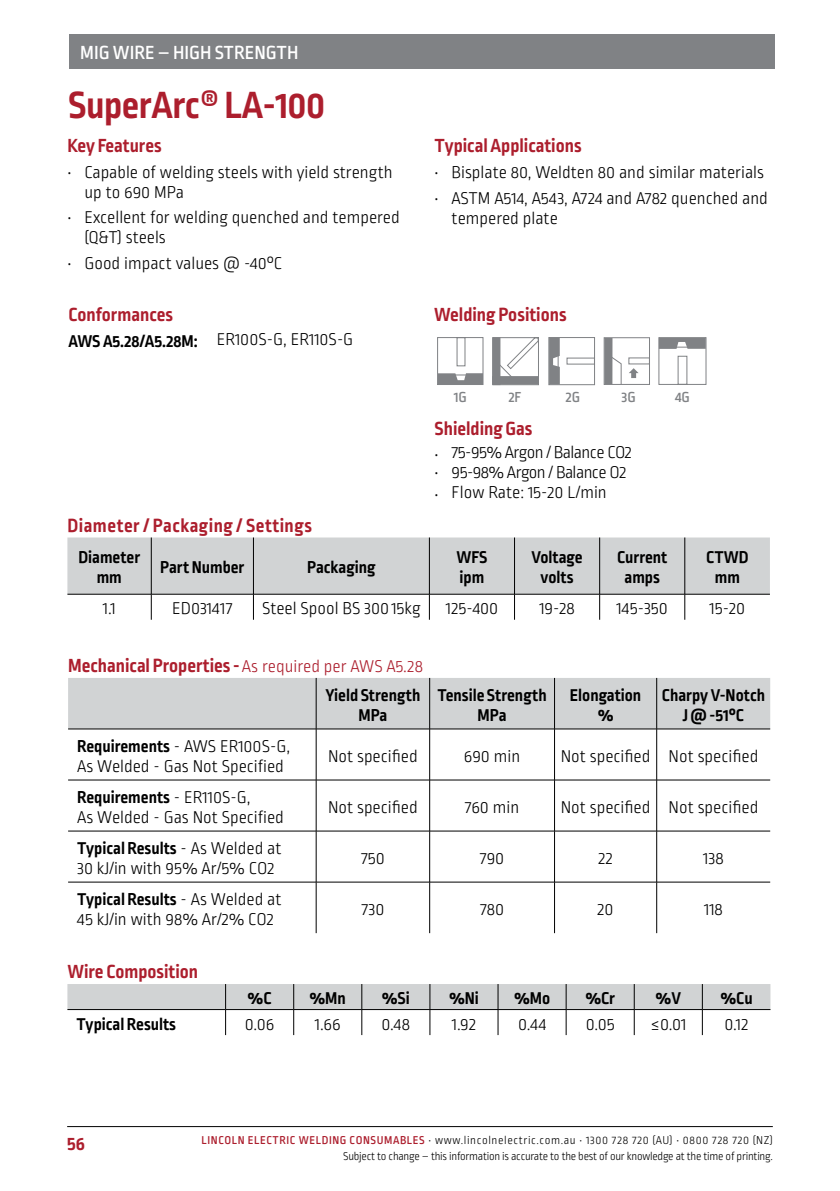
<style>
.page{position:relative;width:840px;height:1191px;background:#fff}
.page>*{position:absolute;margin:0;border:0;box-sizing:border-box;transform-origin:0 0}
.t1{font:700 40px "Ropa Sans Pro";letter-spacing:-.01em;color:#ac1e2d}
.t2{font:700 20px "Ropa Sans Pro";color:#ac1e2d}
.t3{font:700 20px "Ropa Sans Pro";letter-spacing:.025em;color:#ac1e2d}
.t4{font:500 20px "Ropa Sans Pro";color:#fff}
.t5{font:300 18px/20px "Ropa Sans Pro";color:#000}
.t6{font:700 18px/20px "Ropa Sans Pro";color:#000;text-align:center}
.t7{font:300 18px "Ropa Sans Pro";letter-spacing:-.03em;color:#000}
.t8{font:500 15.4px "Ropa Sans Pro";color:#808285}
.t9{font:300 12px/16px "Ropa Sans Pro";letter-spacing:-.02em;color:#000;text-align:right}
.s1{font-weight:700}
.s2{font-weight:300;font-size:18px}
.s3{font-weight:500;color:#ac1e2d}
</style>
<div class="page">
<hr style="left:67px;top:1126px;width:705px;height:1px;background:#000">
<div style="left:69px;top:34px;width:705px;height:34px;background:#808285"></div>
<div style="left:68px;top:678px;width:701px;height:50px;background:#d1d3d4"></div>
<hr style="left:315px;top:678px;width:1px;height:51px;background:#000">
<hr style="left:429px;top:678px;width:1px;height:51px;background:#000">
<hr style="left:554px;top:678px;width:1px;height:51px;background:#000">
<hr style="left:656px;top:678px;width:1px;height:51px;background:#000">
<hr style="left:68px;top:728px;width:248px;height:1px;background:#000">
<hr style="left:316px;top:728px;width:113px;height:1px;background:#000">
<hr style="left:429px;top:728px;width:125px;height:1px;background:#000">
<hr style="left:554px;top:728px;width:102px;height:1px;background:#000">
<hr style="left:656px;top:728px;width:113px;height:1px;background:#000">
<hr style="left:315px;top:729px;width:1px;height:51px;background:#000">
<hr style="left:429px;top:729px;width:1px;height:51px;background:#000">
<hr style="left:554px;top:729px;width:1px;height:51px;background:#000">
<hr style="left:656px;top:729px;width:1px;height:51px;background:#000">
<hr style="left:68px;top:779px;width:248px;height:1px;background:#000">
<hr style="left:316px;top:779px;width:113px;height:1px;background:#000">
<hr style="left:315px;top:780px;width:1px;height:51px;background:#000">
<hr style="left:429px;top:779px;width:125px;height:1px;background:#000">
<hr style="left:429px;top:780px;width:1px;height:51px;background:#000">
<hr style="left:554px;top:779px;width:102px;height:1px;background:#000">
<hr style="left:554px;top:780px;width:1px;height:51px;background:#000">
<hr style="left:656px;top:779px;width:113px;height:1px;background:#000">
<hr style="left:656px;top:780px;width:1px;height:51px;background:#000">
<hr style="left:68px;top:830px;width:248px;height:1px;background:#000">
<hr style="left:316px;top:830px;width:113px;height:1px;background:#000">
<hr style="left:315px;top:831px;width:1px;height:51px;background:#000">
<hr style="left:429px;top:830px;width:125px;height:1px;background:#000">
<hr style="left:429px;top:831px;width:1px;height:51px;background:#000">
<hr style="left:554px;top:830px;width:102px;height:1px;background:#000">
<hr style="left:554px;top:831px;width:1px;height:51px;background:#000">
<hr style="left:656px;top:830px;width:113px;height:1px;background:#000">
<hr style="left:656px;top:831px;width:1px;height:51px;background:#000">
<hr style="left:68px;top:881px;width:248px;height:1px;background:#000">
<hr style="left:316px;top:881px;width:113px;height:1px;background:#000">
<hr style="left:315px;top:882px;width:1px;height:51px;background:#000">
<hr style="left:429px;top:881px;width:125px;height:1px;background:#000">
<hr style="left:429px;top:882px;width:1px;height:51px;background:#000">
<hr style="left:554px;top:881px;width:102px;height:1px;background:#000">
<hr style="left:554px;top:882px;width:1px;height:51px;background:#000">
<hr style="left:656px;top:881px;width:113px;height:1px;background:#000">
<hr style="left:656px;top:882px;width:1px;height:51px;background:#000">
<svg style="left:67px;top:984px;width:703px;height:51px"></svg>
<svg style="left:67px;top:537px;width:702px;height:83px"></svg>
<svg style="left:437px;top:337px;width:102px;height:48px"></svg>
<svg style="left:548px;top:337px;width:47px;height:48px"></svg>
<div style="left:603px;top:337px;width:46px;height:48px;border:1px solid #808285"></div>
<div style="left:604px;top:338px;width:8px;height:46px;background:#808285"></div>
<div style="left:628px;top:357px;width:21px;height:7px;border:1px solid #808285"></div>
<svg style="left:608px;top:354px;width:13px;height:31px"></svg>
<svg style="left:658px;top:337px;width:48px;height:48px"></svg>
<svg style="left:629px;top:368px;width:9px;height:10px"></svg>
<p class="t4" style="left:80px;top:41px;width:219px">MIG WIRE – HIGH STRENGTH</p>
<h1 class="t1" style="left:68px;top:82px;width:258px">SuperArc® LA-100</h1>
<p class="t2" style="left:67px;top:134px;width:96px">Key Features</p>
<p class="t5" style="left:84px;top:163px;width:309px;text-indent:-17px">• Capable of welding steels with yield strength up to 690 MPa</p>
<p class="t5" style="left:84px;top:209px;width:317px;text-indent:-17px">• Excellent for welding quenched and tempered (Q&amp;T) steels</p>
<p class="t5" style="left:67px;top:254px;width:216px">• Good impact values @ -40°C</p>
<p class="t2" style="left:68px;top:303px;width:106px">Conformances</p>
<p class="t5" style="left:68px;top:330px;width:286px"><span class="s1">AWS A5.28/A5.28M:</span> ER100S-G, ER110S-G</p>
<p class="t2" style="left:434px;top:134px;width:148px">Typical Applications</p>
<p class="t5" style="left:434px;top:163px;width:331px">• Bisplate 80, Weldten 80 and similar materials</p>
<p class="t5" style="left:451px;top:189px;width:317px;text-indent:-17px">• ASTM A514, A543, A724 and A782 quenched and tempered plate</p>
<p class="t2" style="left:434px;top:303px;width:134px">Welding Positions</p>
<p class="t8" style="left:453px;top:389px;width:15px">1G</p>
<p class="t8" style="left:508px;top:389px;width:14px">2F</p>
<p class="t8" style="left:565px;top:389px;width:16px">2G</p>
<p class="t8" style="left:621px;top:389px;width:16px">3G</p>
<p class="t8" style="left:674px;top:389px;width:16px">4G</p>
<p class="t2" style="left:434px;top:416px;width:99px">Shielding Gas</p>
<p class="t7" style="left:434px;top:443px;width:199px">• 75-95% Argon / Balance CO2</p>
<p class="t7" style="left:434px;top:463px;width:193px">• 95-98% Argon / Balance O2</p>
<p class="t5" style="left:434px;top:483px;width:173px">• Flow Rate: 15-20 L/min</p>
<p class="t3" style="left:67px;top:514px;width:246px">Diameter / Packaging / Settings</p>
<p class="t6" style="left:78px;top:548px;width:63px">Diameter mm</p>
<p class="t6" style="left:160px;top:558px;width:86px">Part Number</p>
<p class="t6" style="left:307px;top:558px;width:70px">Packaging</p>
<p class="t6" style="left:456px;top:548px;width:33px;text-align:left">WFS ipm</p>
<p class="t6" style="left:531px;top:548px;width:53px">Voltage volts</p>
<p class="t6" style="left:616px;top:548px;width:52px">Current amps</p>
<p class="t6" style="left:705px;top:548px;width:44px">CTWD mm</p>
<p class="t5" style="left:103px;top:599px;width:15px">1.1</p>
<p class="t5" style="left:172px;top:599px;width:62px">ED031417</p>
<p class="t5" style="left:262px;top:599px;width:160px">Steel Spool BS 300 15kg</p>
<p class="t5" style="left:445px;top:599px;width:54px">125-400</p>
<p class="t5" style="left:539px;top:599px;width:37px">19-28</p>
<p class="t5" style="left:616px;top:599px;width:53px">145-350</p>
<p class="t5" style="left:709px;top:599px;width:37px">15-20</p>
<p class="t2" style="left:68px;top:654px;width:356px">Mechanical Properties -<span class="s2">As required per AWS A5.28</span></p>
<p class="t6" style="left:325px;top:685px;width:96px">Yield Strength<br>MPa</p>
<p class="t6" style="left:437px;top:685px;width:111px">Tensile Strength<br>MPa</p>
<p class="t6" style="left:569px;top:685px;width:73px">Elongation %</p>
<p class="t6" style="left:661px;top:685px;width:105px">Charpy V-Notch<br>J @ -51°C</p>
<p class="t5" style="left:77px;top:737px;width:214px"><span class="s1">Requirements</span> - AWS ER100S-G,<br>As Welded - Gas Not Specified</p>
<p class="t5" style="left:328px;top:747px;width:91px">Not specified</p>
<p class="t5" style="left:463px;top:747px;width:58px">690 min</p>
<p class="t5" style="left:560px;top:747px;width:199px">Not specified Not specified</p>
<p class="t5" style="left:77px;top:788px;width:208px"><span class="s1">Requirements</span> - ER110S-G,<br>As Welded - Gas Not Specified</p>
<p class="t5" style="left:328px;top:798px;width:91px">Not specified</p>
<p class="t5" style="left:464px;top:798px;width:56px">760 min</p>
<p class="t5" style="left:560px;top:798px;width:199px">Not specified Not specified</p>
<p class="t5" style="left:77px;top:839px;width:206px"><span class="s1">Typical Results</span> - As Welded at<br>30 kJ/in with 95% Ar/5% CO2</p>
<p class="t5" style="left:361px;top:849px;width:25px">750</p>
<p class="t5" style="left:479px;top:849px;width:26px">790</p>
<p class="t5" style="left:598px;top:849px;width:16px">22</p>
<p class="t5" style="left:703px;top:849px;width:22px">138</p>
<p class="t5" style="left:77px;top:890px;width:206px"><span class="s1">Typical Results</span> - As Welded at<br>45 kJ/in with 98% Ar/2% CO2</p>
<p class="t5" style="left:361px;top:900px;width:24px">730</p>
<p class="t5" style="left:480px;top:900px;width:26px">780</p>
<p class="t5" style="left:597px;top:900px;width:18px">20</p>
<p class="t5" style="left:703px;top:900px;width:20px">118</p>
<p class="t2" style="left:67px;top:960px;width:132px">Wire Composition</p>
<p class="t6" style="left:247px;top:989px;width:26px">%C</p>
<p class="t6" style="left:309px;top:989px;width:38px">%Mn</p>
<p class="t6" style="left:381px;top:989px;width:29px">%Si</p>
<p class="t6" style="left:449px;top:989px;width:31px">%Ni</p>
<p class="t6" style="left:513px;top:989px;width:38px">%Mo</p>
<p class="t6" style="left:585px;top:989px;width:31px">%Cr</p>
<p class="t6" style="left:655px;top:989px;width:27px">%V</p>
<p class="t6" style="left:720px;top:989px;width:34px">%Cu</p>
<p class="t6" style="left:76px;top:1014px;width:101px">Typical Results</p>
<p class="t5" style="left:245px;top:1015px;width:31px">0.06</p>
<p class="t5" style="left:315px;top:1015px;width:27px">1.66</p>
<p class="t5" style="left:381px;top:1015px;width:30px">0.48</p>
<p class="t5" style="left:451px;top:1015px;width:26px">1.92</p>
<p class="t5" style="left:518px;top:1015px;width:29px">0.44</p>
<p class="t5" style="left:585px;top:1015px;width:30px">0.05</p>
<p class="t5" style="left:649px;top:1015px;width:38px">≤0.01</p>
<p class="t5" style="left:724px;top:1015px;width:25px">0.12</p>
<p class="t2" style="left:67px;top:1132px;width:19px">56</p>
<p class="t9" style="left:201px;top:1132px;width:572px"><span class="s3">LINCOLN ELECTRIC WELDING CONSUMABLES</span> • www.lincolnelectric.com.au • 1300 728 720 (AU) • 0800 728 720 (NZ)<br>Subject to change – this information is accurate to the best of our knowledge at the time of printing.</p>
</div>
